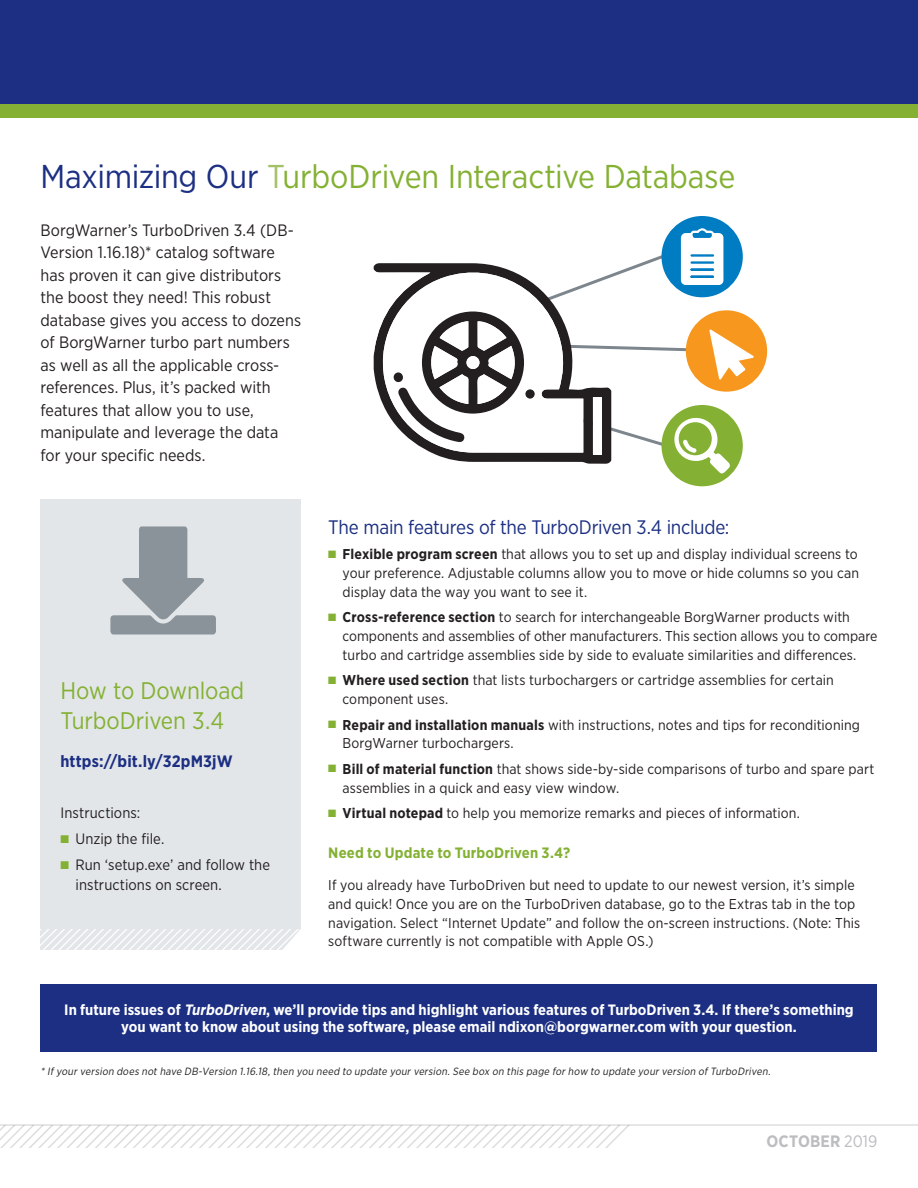
<style>
.page{position:relative;width:918px;height:1188px;background:#fff}
.page>*{position:absolute;margin:0;border:0;box-sizing:border-box;transform-origin:0 0}
.p1{font:33px "Gotham Narrow";letter-spacing:-.01em;color:#84b133}
.DR_Paragraph{font:24px/30px "Gotham Narrow";letter-spacing:-.005em;color:#84b133}
.p1-2{font:19.5px "Gotham Narrow";letter-spacing:-.015em;color:#1c2f82}
.First_Paragraph{font:16.5px/22.5px "Gotham Narrow";color:#231f20}
.DR_Paragraph-2{font:700 16.5px "Gotham Narrow";letter-spacing:.005em;color:#1c2f82}
.t1{font:700 16.5px "Gotham Narrow";letter-spacing:.01em;color:#bcbdc0}
.t2{font:700 15px/17.2px "Gotham Narrow";color:#fff;text-align:center}
.DR_Paragraph-3{font:15px/19.5px "Gotham Narrow";letter-spacing:.005em;color:#231f20}
.Green_Subhead{font:700 15px "Gotham Narrow";letter-spacing:.01em;color:#84b133}
.DR_Paragraph-4{font:14.25px/18.8px "Gotham Narrow";letter-spacing:.005em;color:#231f20}
.DR_Paragraph-5{font:italic 10.5px "Gotham Narrow";color:#231f20}
.s1{color:#1c2f82}
.s2{color:#a5c168}
.s3{color:#84b133}
.s4{font-weight:700}
.s5{font-style:italic}
.s6{font-weight:400}
</style>
<div class="page">
<div style="left:0;top:0;width:918px;height:118px;background:#84b133"></div>
<div style="left:0;top:0;width:918px;height:103px;background:#1c2f82"></div>
<div style="left:41px;top:500px;width:260px;height:430px;background:#e3e6e9"></div>
<svg style="left:40px;top:929px;width:261px;height:21px"></svg>
<svg style="left:0;top:1126px;width:629px;height:21px"></svg>
<hr style="left:0;top:1124px;width:918px;height:2px;background:#231f20">
<div style="left:40px;top:984px;width:838px;height:68px;background:#1c2f82"></div>
<svg style="left:110px;top:526px;width:106px;height:108px"></svg>
<div style="left:686px;top:310px;width:81px;height:82px;background:#f7971d;border-radius:50%"></div>
<div style="left:662px;top:405px;width:81px;height:81px;background:#84b133;border-radius:50%"></div>
<div style="left:662px;top:216px;width:81px;height:81px;background:#007cc2;border-radius:50%"></div>
<svg style="left:374px;top:228px;width:380px;height:245px"></svg>
<p class="p1" style="left:40px;top:156px;width:696px"><span class="s1">Maximizing Our</span> <span class="s2">T</span>urboDriven Interactive Database</p>
<p class="First_Paragraph" style="left:40px;top:218px;width:262px">BorgWarner’s TurboDriven 3.4 (DB-Version 1.16.18)* catalog software has proven it can give distributors the boost they need! This robust database gives you access to dozens of BorgWarner turbo part numbers as well as all the applicable cross&shy;references. Plus, it’s packed with features that allow you to use, manipulate and leverage the data for your specific needs.</p>
<p class="DR_Paragraph" style="left:60px;top:675px;width:185px">How to Download<br>TurboDriven 3.4</p>
<p class="DR_Paragraph-2" style="left:60px;top:750px;width:174px">https://bit.ly/32pM3jW</p>
<p class="DR_Paragraph-3" style="left:60px;top:802px;width:81px">Instructions:</p>
<p class="DR_Paragraph-3" style="left:60px;top:829px;width:105px"><span class="s3">■</span> Unzip the file.</p>
<p class="DR_Paragraph-3" style="left:76px;top:855px;width:196px;text-indent:-15px"><span class="s3">■</span> Run ‘setup.exe’ and follow the instructions on screen.</p>
<p class="p1-2" style="left:328px;top:515px;width:403px">The main features of the TurboDriven 3.4 include:</p>
<p class="DR_Paragraph-4" style="left:343px;top:545px;width:518px;text-align:justify;text-indent:-14px"><span class="s3">■</span> <span class="s4">Flexible program screen</span> that allows you to set up and display individual screens to your preference. Adjustable columns allow you to move or hide columns so you can display data the way you want to see it.</p>
<p class="DR_Paragraph-4" style="left:343px;top:608px;width:536px;text-indent:-14px"><span class="s3">■</span> <span class="s4">Cross-reference section</span> to search for interchangeable BorgWarner products with components and assemblies of other manufacturers. This section allows you to compare turbo and cartridge assemblies side by side to evaluate similarities and differences.</p>
<p class="DR_Paragraph-4" style="left:343px;top:671px;width:493px;text-indent:-14px"><span class="s3">■</span> <span class="s4">Where used section</span> that lists turbochargers or cartridge assemblies for certain component uses.</p>
<p class="DR_Paragraph-4" style="left:343px;top:715px;width:519px;text-indent:-14px"><span class="s3">■</span> <span class="s4">Repair and installation manuals</span> with instructions, notes and tips for reconditioning<br>BorgWarner turbochargers.</p>
<p class="DR_Paragraph-4" style="left:343px;top:759px;width:533px;text-indent:-14px"><span class="s3">■</span> <span class="s4">Bill of material function</span> that shows side-by-side comparisons of turbo and spare part assemblies in a quick and easy view window.</p>
<p class="DR_Paragraph-4" style="left:328px;top:804px;width:473px"><span class="s3">■</span> <span class="s4">Virtual notepad</span> to help you memorize remarks and pieces of information.</p>
<p class="Green_Subhead" style="left:328px;top:843px;width:243px">Need to Update to TurboDriven 3.4?</p>
<p class="DR_Paragraph-4" style="left:328px;top:876px;width:533px">If you already have TurboDriven but need to update to our newest version, it’s simple and quick! Once you are on the TurboDriven database, go to the Extras tab in the top navigation. Select “Internet Update” and follow the on-screen instructions. (Note: This software currently is not compatible with Apple OS.)</p>
<p class="t2" style="left:64px;top:1001px;width:791px">In future issues of <span class="s5">TurboDriven</span>, we’ll provide tips and highlight various features of TurboDriven 3.4. If there’s something you want to know about using the software, please email ndixon@borgwarner.com with your question.</p>
<p class="DR_Paragraph-5" style="left:40px;top:1065px;width:734px">*Ifyourversion does nothave DB-Version 1.16.18,then you need to update yourversion.See box on this page forhow to update yourversion ofTurboDriven.</p>
<p class="t1" style="left:767px;top:1130px;width:112px">OCTOBER <span class="s6">2019</span></p>
</div>
